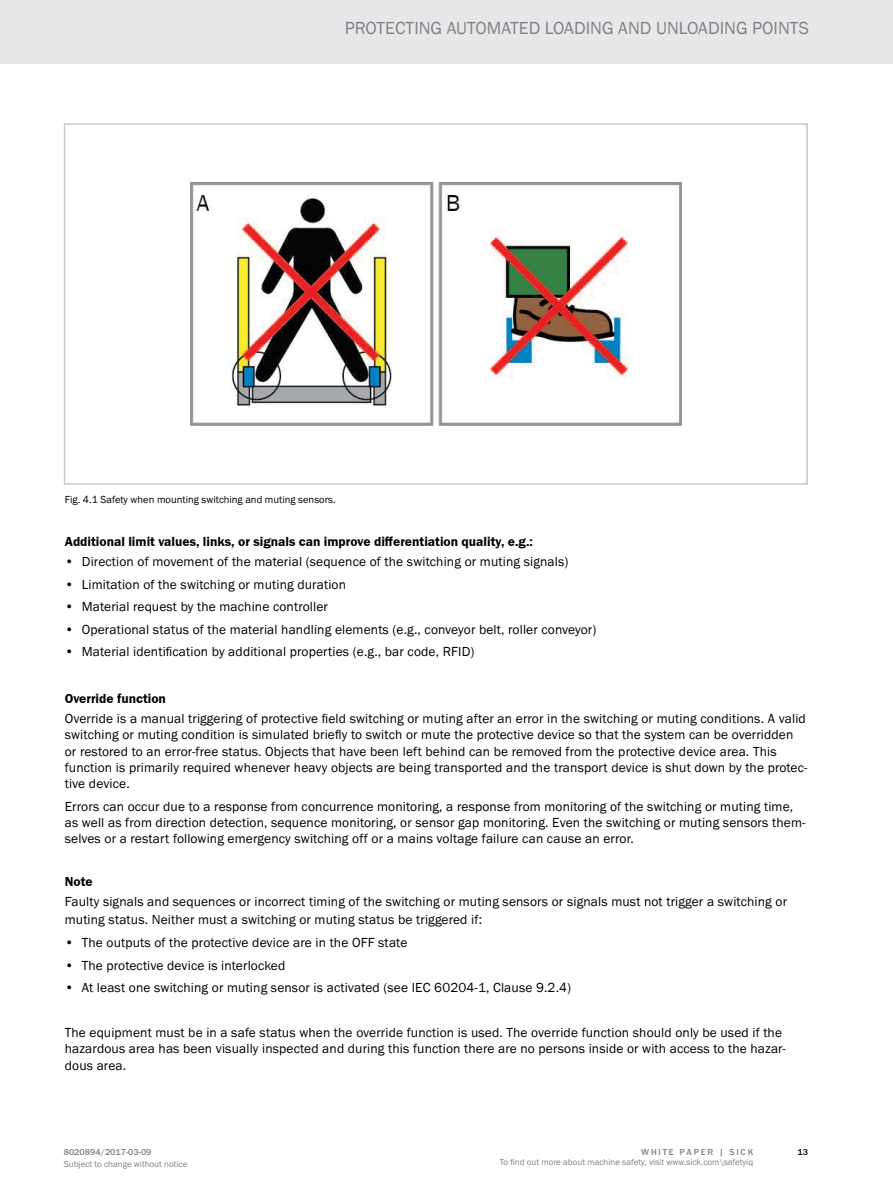
<style>
.page{position:relative;width:893px;height:1188px;background:#fff}
.page>*{position:absolute;margin:0;border:0;box-sizing:border-box;transform-origin:0 0}
.t1{font:18px "SICK Franklin";color:#808285}
.t2{font:13.5px/16.2px "SICK Franklin";letter-spacing:.01em;color:#000}
.t3{font:700 13.5px "SICK Franklin";color:#000}
.t4{font:10.5px "SICK Franklin";color:#000}
.t5{font:9px "SICK Franklin";color:#808285}
.t6{font:500 9px "SICK Franklin";color:#808285}
.t7{font:500 9px "SICK Franklin";letter-spacing:.2em;color:#808285}
.t8{font:500 9px "SICK Franklin";color:#000}
</style>
<div class="page">
<div style="left:0;top:0;width:893px;height:64px;background:#e6e7e8"></div>
<img style="left:191px;top:183px;width:490px;height:242px">
<div style="left:64px;top:123px;width:744px;height:362px;border:2px solid #c7c8ca"></div>
<h1 class="t1" style="left:345px;top:17px;width:466px">PROTECTING AUTOMATED LOADING AND UNLOADING POINTS</h1>
<p class="t4" style="left:65px;top:493px;width:272px">Fig. 4.1 Safety when mounting switching and muting sensors.</p>
<p class="t3" style="left:65px;top:533px;width:470px">Additional limit values, links, or signals can improve differentiation quality, e.g.:</p>
<p class="t2" style="left:65px;top:554px;width:505px">• Direction of movement of the material (sequence of the switching or muting signals)</p>
<p class="t2" style="left:65px;top:576px;width:283px">• Limitation of the switching or muting duration</p>
<p class="t2" style="left:65px;top:599px;width:265px">• Material request by the machine controller</p>
<p class="t2" style="left:65px;top:621px;width:533px">• Operational status of the material handling elements (e.g., conveyor belt, roller conveyor)</p>
<p class="t2" style="left:65px;top:644px;width:411px">• Material identification by additional properties (e.g., bar code, RFID)</p>
<p class="t3" style="left:65px;top:690px;width:103px">Override function</p>
<p class="t2" style="left:65px;top:711px;width:744px">Override is a manual triggering of protective field switching or muting after an error in the switching or muting conditions. A valid switching or muting condition is simulated briefly to switch or mute the protective device so that the system can be overridden or restored to an error-free status. Objects that have been left behind can be removed from the protective device area. This function is primarily required whenever heavy objects are being transported and the transport device is shut down by the protec&shy;tive device.</p>
<p class="t2" style="left:65px;top:798px;width:742px">Errors can occur due to a response from concurrence monitoring, a response from monitoring of the switching or muting time, as well as from direction detection, sequence monitoring, or sensor gap monitoring. Even the switching or muting sensors them&shy;selves or a restart following emergency switching off or a mains voltage failure can cause an error.</p>
<p class="t3" style="left:65px;top:873px;width:29px">Note</p>
<p class="t2" style="left:65px;top:893px;width:724px;line-height:17.9px">Faulty signals and sequences or incorrect timing of the switching or muting sensors or signals must not trigger a switching or muting status. Neither must a switching or muting status be triggered if:</p>
<p class="t2" style="left:65px;top:935px;width:344px">• The outputs of the protective device are in the OFF state</p>
<p class="t2" style="left:65px;top:957px;width:222px">• The protective device is interlocked</p>
<p class="t2" style="left:65px;top:980px;width:508px">• At least one switching or muting sensor is activated (see IEC 60204-1, Clause 9.2.4)</p>
<p class="t2" style="left:65px;top:1025px;width:723px">The equipment must be in a safe status when the override function is used. The override function should only be used if the hazardous area has been visually inspected and during this function there are no persons inside or with access to the hazar&shy;dous area.</p>
<p class="t6" style="left:64px;top:1146px;width:89px">8020894/2017-03-09</p>
<p class="t5" style="left:64px;top:1159px;width:125px">Subject to change without notice</p>
<p class="t7" style="left:641px;top:1146px;width:113px">WHITE PAPER | SICK</p>
<p class="t5" style="left:500px;top:1157px;width:255px">To find out more about machine safety, visit www.sick.com\safetyiq</p>
<p class="t8" style="left:797px;top:1146px;width:12px">13</p>
</div>
